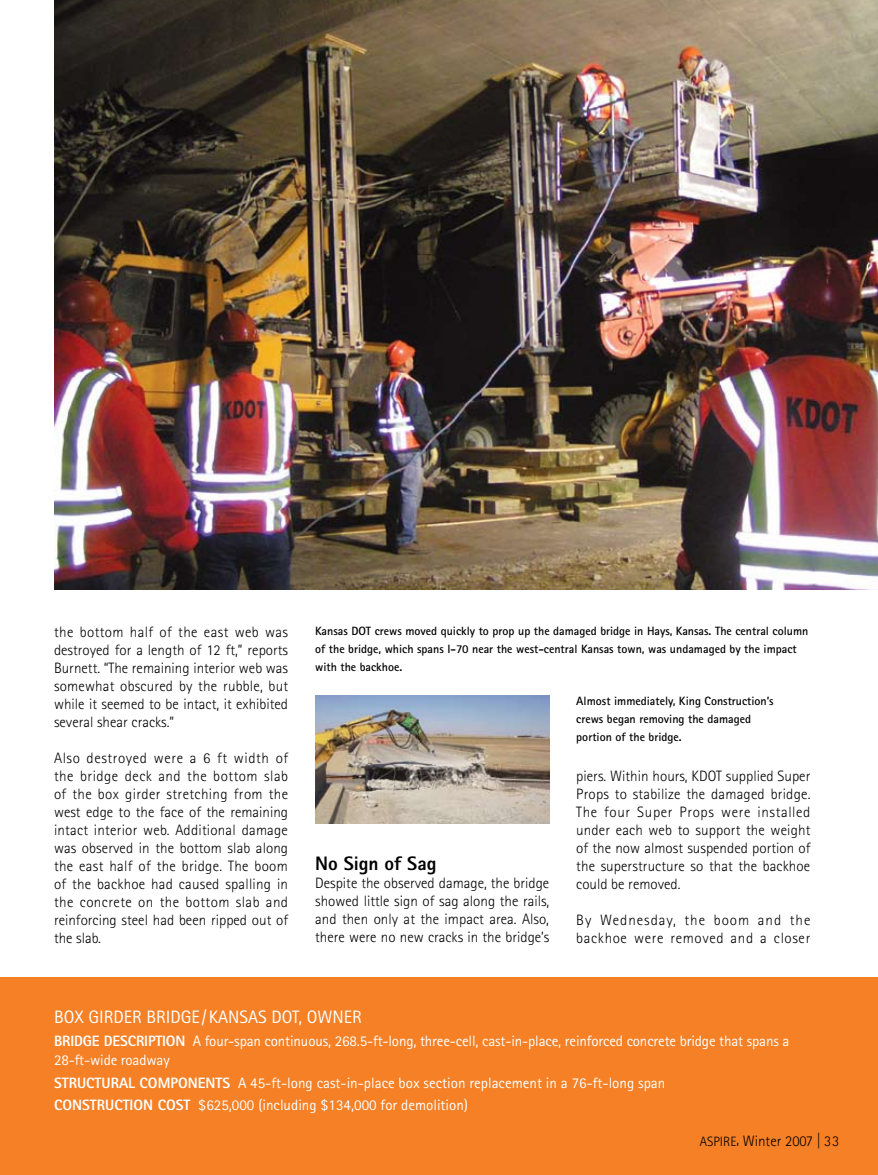
<style>
.page{position:relative;width:878px;height:1175px;background:#fff}
.page>*{position:absolute;margin:0;border:0;box-sizing:border-box;transform-origin:0 0}
.t1{font:800 19.5px "Rotis Sans Serif";color:#000}
.t2{font:18px "Rotis Sans Serif";color:#fff}
.t3{font:300 15px/18px "Rotis Sans Serif";color:#000;text-align:justify}
.t4{font:15px/19.5px "Rotis Sans Serif";color:#fff}
.t5{font:300 15px/18px "Rotis Sans Serif";letter-spacing:.04em;color:#000}
.t6{font:700 12px/18px "Rotis Sans Serif";color:#000}
.s1{font-weight:800}
.s2{font-size:13.5px}
.s3{font-size:17.55px}
</style>
<div class="page">
<div style="left:0;top:976px;width:878px;height:198px;background:#f58025"></div>
<img style="left:54px;top:0;width:824px;height:589px">
<img style="left:315px;top:695px;width:234px;height:128px">
<p class="t3" style="left:54px;top:622px;width:236px">the bottom half of the east web was destroyed for a length of 12 ft,” reports Burnett. “The remaining interior web was somewhat obscured by the rubble, but while it seemed to be intact, it exhibited several shear cracks.”</p>
<p class="t3" style="left:54px;top:748px;width:236px">Also destroyed were a 6 ft width of the bridge deck and the bottom slab of the box girder stretching from the west edge to the face of the remaining intact interior web. Additional damage was observed in the bottom slab along the east half of the bridge. The boom of the backhoe had caused spalling in the concrete on the bottom slab and reinforcing steel had been ripped out of the slab.</p>
<p class="t6" style="left:315px;top:621px;width:494px">Kansas DOT crews moved quickly to prop up the damaged bridge in Hays, Kansas. The central column of the bridge, which spans I-70 near the west-central Kansas town, was undamaged by the impact with the backhoe.</p>
<p class="t6" style="left:576px;top:691px;width:199px">Almost immediately, King Construction’s crews began removing the damaged portion of the bridge.</p>
<h1 class="t1" style="left:315px;top:851px;width:123px">NO SIGN OF SAG</h1>
<p class="t3" style="left:315px;top:874px;width:236px">Despite the observed damage, the bridge showed little sign of sag along the rails, and then only at the impact area. Also, there were no new cracks in the bridge’s</p>
<p class="t3" style="left:576px;top:766px;width:236px">piers. Within hours, KDOT supplied Super Props to stabilize the damaged bridge.<br>The four Super Props were installed under each web to support the weight of the now almost suspended portion of the superstructure so that the backhoe could be removed.</p>
<p class="t5" style="left:576px;top:910px;width:236px">By Wednesday, the boom and the backhoe were removed and a closer</p>
<p class="t2" style="left:54px;top:1006px;width:289px">box gi rder bridge/Kansas DOT, OWNER</p>
<p class="t4" style="left:54px;top:1030px;width:737px"><span class="s1">BRIDGE DESCRIPTION</span> A four-span continuous, 268.5-ft-long, three-cell, cast-in-place, reinforced concrete bridge that spans a<br>28-ft-wide roadway</p>
<p class="t4" style="left:54px;top:1071px;width:612px;line-height:22.5px"><span class="s1">STRUCTURAL COMPONENTS</span> A 45-ft-long cast-in-place box section replacement in a 76-ft-long span<br><span class="s1">CONSTRUCTION COST</span> $625,000 (including $134,000 for demolition)</p>
<p class="t3" style="left:700px;top:1131px;width:141px"><span class="s2">ASPIRE</span>, Winter 2007 <span class="s3">|</span> 33</p>
</div>
